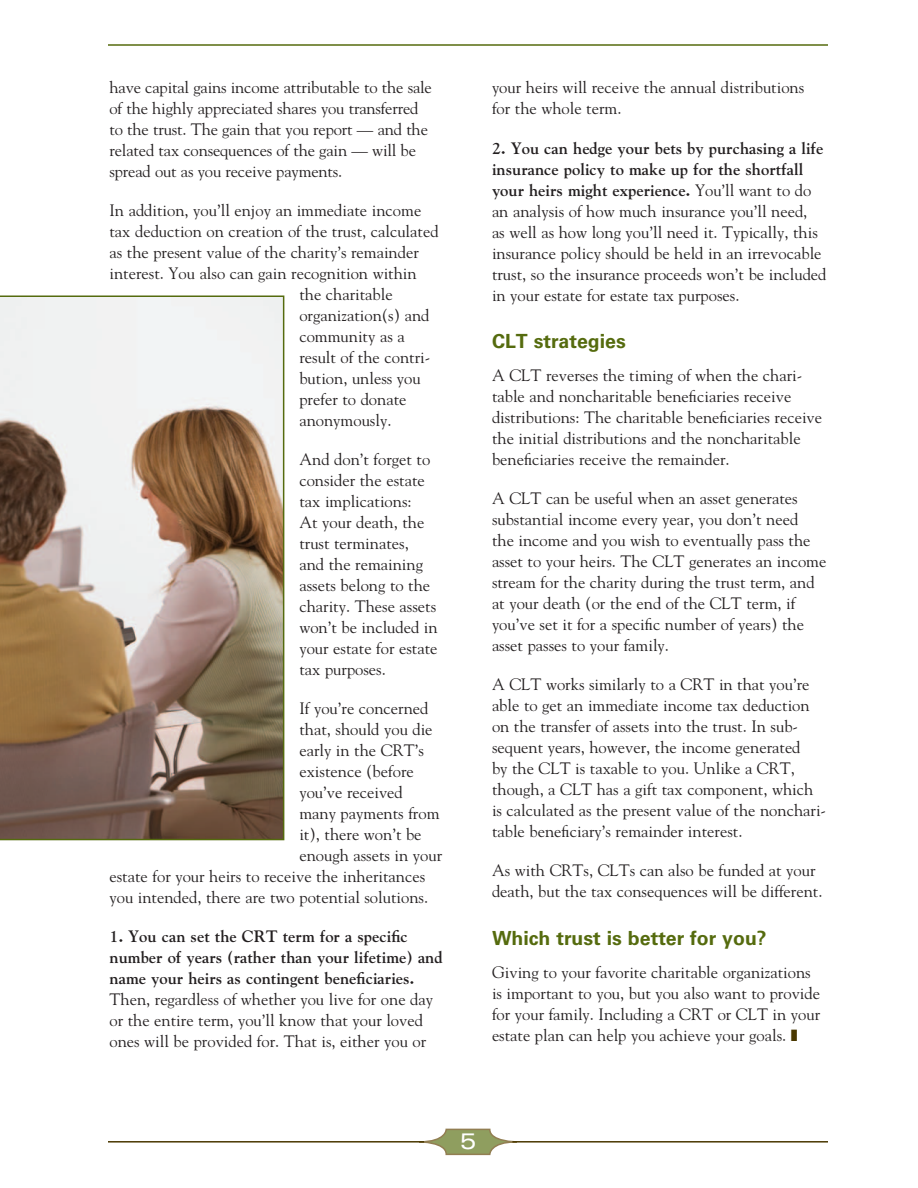
<style>
.page{position:relative;width:918px;height:1188px;background:#fff}
.page>*{position:absolute;margin:0;border:0;box-sizing:border-box;transform-origin:0 0}
.t1{font:expanded 22.5px "Univers LT Std";color:#fff}
.t2{font:700 19.5px "Univers LT Std";color:#556b0e}
.t3{font:16.5px/21px "Goudy Std";color:#231f20}
.t4{font:700 16.5px/21px "Goudy Std";color:#231f20}
.s1{font-weight:700}
</style>
<div class="page">
<hr style="left:108px;top:44px;width:720px;height:2px;background:#556b0e">
<svg style="left:424px;top:1128px;width:90px;height:28px"></svg>
<hr style="left:108px;top:1141px;width:316px;height:2px;background:#4a3800">
<hr style="left:512px;top:1141px;width:316px;height:2px;background:#4a3800">
<svg style="left:0;top:296px;width:284px;height:544px"></svg>
<p class="t3" style="left:110px;top:77px;width:324px">have capital gains income attributable to the sale of the highly appreciated shares you transferred to the trust. The gain that you report — and the related tax consequences of the gain — will be spread out as you receive payments.</p>
<p class="t3" style="left:110px;top:200px;width:313px">In addition, you’ll enjoy an immediate income</p>
<p class="t3" style="left:110px;top:221px;width:331px">tax deduction on creation of the trust, calculated</p>
<p class="t3" style="left:110px;top:242px;width:311px">as the present value of the charity’s remainder</p>
<p class="t3" style="left:110px;top:263px;width:309px">interest. You also can gain recognition within</p>
<p class="t3" style="left:299px;top:284px;width:95px">the charitable</p>
<p class="t3" style="left:299px;top:305px;width:132px">organization(s) and</p>
<p class="t3" style="left:299px;top:326px;width:107px">community as a</p>
<p class="t3" style="left:299px;top:347px;width:132px">result of the contri-</p>
<p class="t3" style="left:299px;top:368px;width:123px">bution, unless you</p>
<p class="t3" style="left:299px;top:389px;width:109px">prefer to donate</p>
<p class="t3" style="left:299px;top:410px;width:94px">anonymously.</p>
<p class="t3" style="left:299px;top:449px;width:140px">And don’t forget to consider the estate tax implications:<br>At your death, the trust terminates, and the remaining assets belong to the charity. These assets won’t be included in your estate for estate tax purposes.</p>
<p class="t3" style="left:299px;top:698px;width:131px">If you’re concerned</p>
<p class="t3" style="left:299px;top:719px;width:135px">that, should you die</p>
<p class="t3" style="left:299px;top:740px;width:126px">early in the CRT’s</p>
<p class="t3" style="left:299px;top:761px;width:116px">existence (before</p>
<p class="t3" style="left:299px;top:782px;width:105px">you’ve received</p>
<p class="t3" style="left:299px;top:803px;width:142px">many payments from</p>
<p class="t3" style="left:299px;top:824px;width:124px">it), there won’t be</p>
<p class="t3" style="left:299px;top:845px;width:144px">enough assets in your</p>
<p class="t3" style="left:110px;top:866px;width:317px">estate for your heirs to receive the inheritances</p>
<p class="t3" style="left:110px;top:887px;width:320px">you intended, there are two potential solutions.</p>
<p class="t4" style="left:110px;top:926px;width:335px">1. You can set the CRT term for a specific number of years (rather than your lifetime) and name your heirs as contingent beneficiaries.</p>
<p class="t3" style="left:110px;top:989px;width:325px">Then, regardless of whether you live for one day or the entire term, you’ll know that your loved ones will be provided for. That is, either you or</p>
<p class="t3" style="left:492px;top:77px;width:314px">your heirs will receive the annual distributions for the whole term.</p>
<p class="t3" style="left:492px;top:137px;width:336px"><span class="s1">2. You can hedge your bets by purchasing a life insurance policy to make up for the shortfall your heirs might experience.</span> You’ll want to do an analysis of how much insurance you’ll need,<br>as well as how long you’ll need it. Typically, this insurance policy should be held in an irrevocable trust, so the insurance proceeds won’t be included in your estate for estate tax purposes.</p>
<p class="t2" style="left:492px;top:330px;width:135px">CLT strategies</p>
<p class="t3" style="left:492px;top:365px;width:332px">A CLT reverses the timing of when the chari&shy;table and noncharitable beneficiaries receive distributions: The charitable beneficiaries receive the initial distributions and the noncharitable beneficiaries receive the remainder.</p>
<p class="t3" style="left:492px;top:488px;width:336px">A CLT can be useful when an asset generates substantial income every year, you don’t need<br>the income and you wish to eventually pass the asset to your heirs. The CLT generates an income stream for the charity during the trust term, and at your death (or the end of the CLT term, if you’ve set it for a specific number of years) the asset passes to your family.</p>
<p class="t3" style="left:492px;top:674px;width:336px">A CLT works similarly to a CRT in that you’re able to get an immediate income tax deduction on the transfer of assets into the trust. In sub&shy;sequent years, however, the income generated<br>by the CLT is taxable to you. Unlike a CRT, though, a CLT has a gift tax component, which is calculated as the present value of the nonchari&shy;table beneficiary’s remainder interest.</p>
<p class="t3" style="left:492px;top:860px;width:332px">As with CRTs, CLTs can also be funded at your death, but the tax consequences will be different.</p>
<p class="t2" style="left:492px;top:927px;width:276px">Which trust is better for you?</p>
<p class="t3" style="left:492px;top:962px;width:330px">Giving to your favorite charitable organizations is important to you, but you also want to provide for your family. Including a CRT or CLT in your estate plan can help you achieve your goals.</p>
<h1 class="t1" style="left:460px;top:1128px;width:18px">5</h1>
</div>
